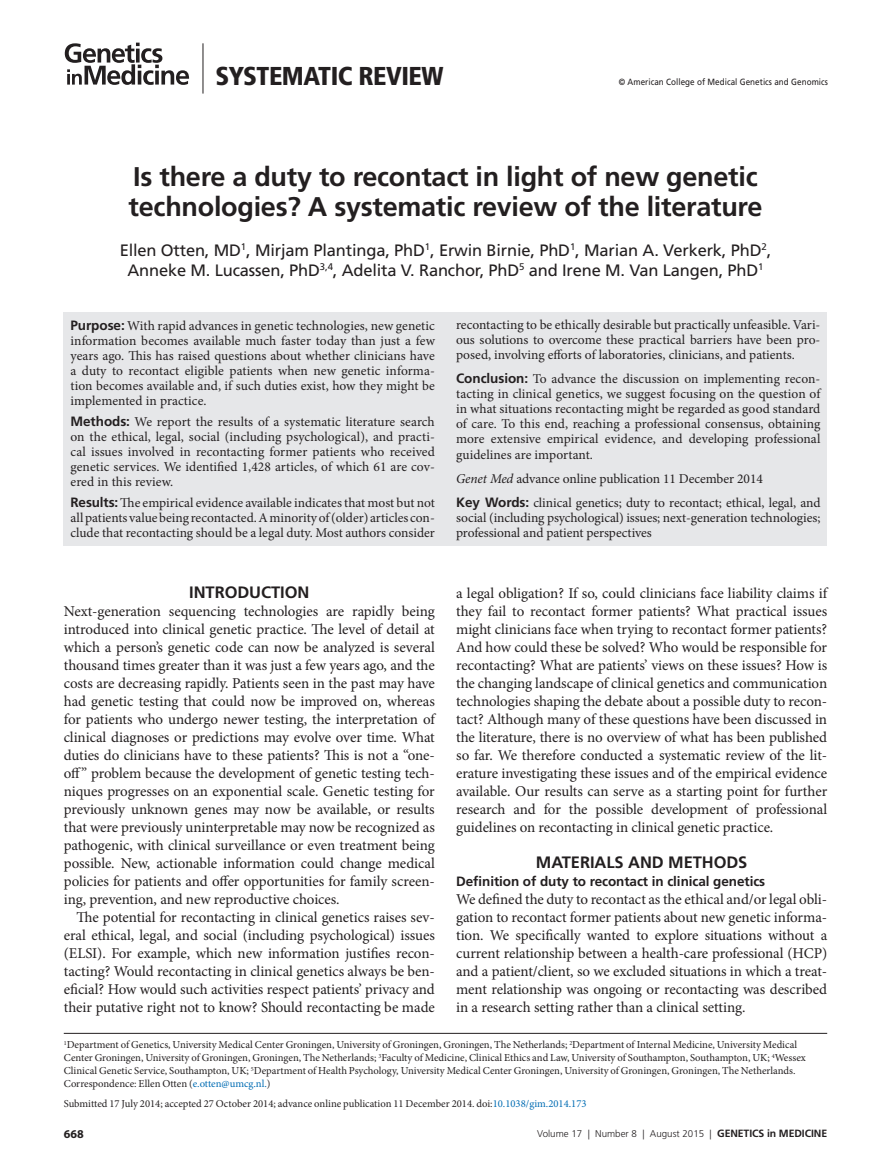
<style>
.page{position:relative;width:891px;height:1175px;background:#fff}
.page>*{position:absolute;margin:0;border:0;box-sizing:border-box;transform-origin:0 0}
.t1{font:700 27px/30px "Frutiger LT Pro";letter-spacing:-.01em;color:#231f20}
.t2{font:900 condensed 25.8px "Frutiger LT Pro";letter-spacing:-.02em;color:#231f20}
.t3{font:16.5px/19.8px "Frutiger LT Pro";letter-spacing:-.01em;color:#231f20;text-align:center}
.t4{font:700 16.5px "Frutiger LT Pro";letter-spacing:-.005em;color:#231f20}
.t5{font:15px/18px "Minion Pro";letter-spacing:-.005em;color:#231f20;text-align:justify}
.t6{font:13.5px/15px "Minion Pro";letter-spacing:-.005em;color:#231f20;text-align:justify}
.t7{font:700 13.5px "Frutiger LT Pro";letter-spacing:-.005em;color:#231f20}
.t8{font:700 12px "Myriad Pro";color:#231f20}
.t9{font:10.65px/12.9px "Minion Pro";color:#231f20}
.t10{font:300 9.75px "Frutiger LT Pro";color:#231f20}
.t11{font:9px "Frutiger LT Pro";letter-spacing:.005em;color:#231f20;scale:.9 1}
.s1{font-family:"Frutiger LT Pro";font-weight:700}
.s2{font-style:italic}
.s3{color:#006cb3}
.s4{font-weight:700;font-size:10.5px}
</style>
<div class="page">
<hr style="left:203px;top:43px;width:1px;height:51px;background:#231f20">
<svg style="left:65px;top:43px;width:124px;height:42px"></svg>
<div style="left:64px;top:313px;width:763px;height:233px;background:#e6e7e9"></div>
<hr style="left:64px;top:1033px;width:763px;height:1px;background:#231f20">
<h2 class="t2" style="left:216px;top:60px;width:230px">SYSTEMATIC REVIEW</h2>
<p class="t11" style="left:619px;top:76px;width:234px">© American College of Medical Genetics and Genomics</p>
<h1 class="t1" style="left:129px;top:162px;width:635px">Is there a duty to recontact in light of new genetic technologies? A systematic review of the literature</h1>
<p class="t3" style="left:120px;top:240px;width:653px">Ellen Otten, MD<sup>1</sup>, Mirjam Plantinga, PhD<sup>1</sup>, Erwin Birnie, PhD<sup>1</sup>, Marian A. Verkerk, PhD<sup>2</sup>,<br>Anneke M. Lucassen, PhD<sup>3,4</sup>, Adelita V. Ranchor, PhD<sup>5</sup> and Irene M. Van Langen, PhD<sup>1</sup></p>
<p class="t6" style="left:71px;top:318px;width:366px"><span class="s1">Purpose:</span> With rapid advances in genetic technologies, new genetic information becomes available much faster today than just a few years ago. This has raised questions about whether clinicians have a duty to recontact eligible patients when new genetic informa&shy;tion becomes available and, if such duties exist, how they might be implemented in practice.</p>
<p class="t6" style="left:71px;top:414px;width:366px"><span class="s1">Methods:</span> We report the results of a systematic literature search on the ethical, legal, social (including psychological), and practi&shy;cal issues involved in recontacting former patients who received genetic services. We identified 1,428 articles, of which 61 are cov&shy;ered in this review.</p>
<p class="t6" style="left:71px;top:495px;width:366px"><span class="s1">Results:</span> The empirical evidence available indicates that most but not all patients value being recontacted. A minority of (older) articles con&shy;clude that recontacting should be a legal duty. Most authors consider</p>
<p class="t4" style="left:189px;top:582px;width:122px">introduction</p>
<p class="t5" style="left:64px;top:602px;width:373px">Next-generation sequencing technologies are rapidly being introduced into clinical genetic practice. The level of detail at which a person’s genetic code can now be analyzed is several thousand times greater than it was just a few years ago, and the costs are decreasing rapidly. Patients seen in the past may have had genetic testing that could now be improved on, whereas for patients who undergo newer testing, the interpretation of clinical diagnoses or predictions may evolve over time. What duties do clinicians have to these patients? This is not a “one&shy;off” problem because the development of genetic testing tech&shy;niques progresses on an exponential scale. Genetic testing for previously unknown genes may now be available, or results that were previously uninterpretable may now be recognized as pathogenic, with clinical surveillance or even treatment being possible. New, actionable information could change medical policies for patients and offer opportunities for family screen&shy;ing, prevention, and new reproductive choices.</p>
<p class="t5" style="left:64px;top:908px;width:373px;text-indent:13px">The potential for recontacting in clinical genetics raises sev&shy;eral ethical, legal, and social (including psychological) issues (ELSI). For example, which new information justifies recon&shy;tacting? Would recontacting in clinical genetics always be ben&shy;eficial? How would such activities respect patients’ privacy and their putative right not to know? Should recontacting be made</p>
<p class="t6" style="left:456px;top:318px;width:366px">recontacting to be ethically desirable but practically unfeasible. Vari&shy;ous solutions to overcome these practical barriers have been pro&shy;posed, involving efforts of laboratories, clinicians, and patients.</p>
<p class="t6" style="left:456px;top:372px;width:366px"><span class="s1">Conclusion:</span> To advance the discussion on implementing recon&shy;tacting in clinical genetics, we suggest focusing on the question of in what situations recontacting might be regarded as good standard of care. To this end, reaching a professional consensus, obtaining more extensive empirical evidence, and developing professional guidelines are important.</p>
<p class="t6" style="left:456px;top:466px;width:366px;line-height:24px"><span class="s2">Genet Med</span> advance online publication 11 December 2014<br><span class="s1">Key Words:</span> clinical genetics; duty to recontact; ethical, legal, and</p>
<p class="t6" style="left:456px;top:510px;width:366px">social (including psychological) issues; next-generation technologies; professional and patient perspectives</p>
<p class="t5" style="left:456px;top:584px;width:373px">a legal obligation? If so, could clinicians face liability claims if they fail to recontact former patients? What practical issues might clinicians face when trying to recontact former patients?<br>And how could these be solved? Who would be responsible for recontacting? What are patients’ views on these issues? How is the changing landscape of clinical genetics and communication technologies shaping the debate about a possible duty to recon&shy;tact? Although many of these questions have been discussed in the literature, there is no overview of what has been published so far. We therefore conducted a systematic review of the lit&shy;erature investigating these issues and of the empirical evidence available. Our results can serve as a starting point for further research and for the possible development of professional guidelines on recontacting in clinical genetic practice.</p>
<p class="t4" style="left:536px;top:852px;width:213px">MATERIALS AND METHODS</p>
<p class="t7" style="left:456px;top:873px;width:311px">Definition of duty to recontact in clinical genetics</p>
<p class="t5" style="left:456px;top:890px;width:373px">We defined the duty to recontact as the ethical and/or legal obli&shy;gation to recontact former patients about new genetic informa&shy;tion. We specifically wanted to explore situations without a current relationship between a health-care professional (HCP) and a patient/client, so we excluded situations in which a treat&shy;ment relationship was ongoing or recontacting was described in a research setting rather than a clinical setting.</p>
<p class="t9" style="left:64px;top:1038px;width:744px"><sup>1</sup>Department of Genetics, University Medical Center Groningen, University of Groningen, Groningen, The Netherlands; <sup>2</sup>Department of Internal Medicine, University Medical Center Groningen, University of Groningen, Groningen, The Netherlands; <sup>3</sup>Faculty of Medicine, Clinical Ethics and Law, University of Southampton, Southampton, UK; <sup>4</sup>Wessex Clinical Genetic Service, Southampton, UK; <sup>5</sup>Department of Health Psychology, University Medical Center Groningen, University of Groningen, Groningen, The Netherlands.<br>Correspondence: Ellen Otten (<span class="s3">e.otten@umcg.nl.</span>)</p>
<p class="t9" style="left:64px;top:1097px;width:524px">Submitted 17 July 2014; accepted 27 October 2014; advance online publication 11 December 2014. doi:<span class="s3">10.1038/gim.2014.173</span></p>
<p class="t8" style="left:64px;top:1126px;width:21px">668</p>
<p class="t10" style="left:537px;top:1128px;width:290px">Volume 17 | Number 8 | August 2015 | <span class="s4">Genetics in medicine</span></p>
</div>
